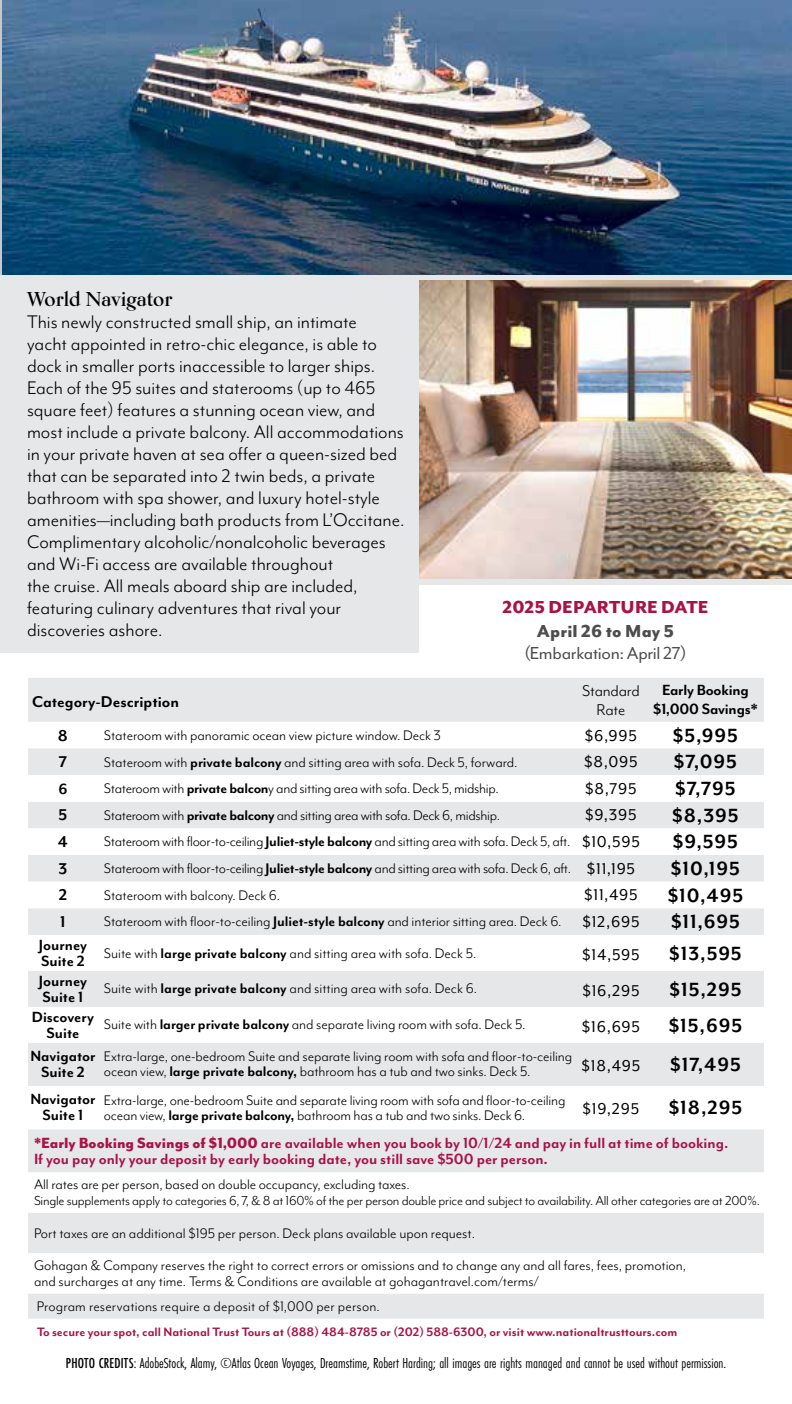
<style>
.page{position:relative;width:792px;height:1404px;background:#fff}
.page>*{position:absolute;margin:0;border:0;box-sizing:border-box;transform-origin:0 0}
.t1{font:700 22px "Mr Eaves Mod OT";letter-spacing:.04em;color:#000}
.t2{font:21px/22px "Mr Eaves Mod OT";color:#000}
.t3{font:20px "Mr Eaves Mod OT";letter-spacing:-.015em;color:#4d4d4f}
.t4{font:800 20px "Mr Eaves Mod OT";letter-spacing:.005em;color:#a81246}
.t5{font:700 20px "Kumlien Pro";letter-spacing:-.005em;color:#000}
.t6{font:800 20px "Mr Eaves Mod OT";letter-spacing:.005em;color:#4d4d4f}
.t7{font:18px "Mr Eaves Mod OT";letter-spacing:.04em;color:#000}
.t8{font:700 18px "Mr Eaves Mod OT";color:#000}
.t9{font:18px/19px "Mr Eaves Mod OT";letter-spacing:-.01em;color:#000;text-align:center}
.t10{font:700 17px/16px "Mr Eaves Mod OT";color:#a81246}
.t11{font:700 17px/16px "Mr Eaves Mod OT";color:#000;text-align:center}
.t12{font:16px/15px "Mr Eaves Mod OT";letter-spacing:-.005em;color:#000}
.t13{font:15px "Futura PT Cond";color:#000}
.t14{font:15px "Mr Eaves Mod OT";letter-spacing:-.015em;color:#000}
.t15{font:700 14px "Mr Eaves Mod OT";color:#a81246}
.s1{font-weight:700}
.s2{font-size:18px}
.s3{font-weight:800}
.s4{font-weight:500}
</style>
<div class="page">
<div style="left:0;top:255px;width:792px;height:398px;background:#e6e7e8"></div>
<img style="left:419px;top:280px;width:373px;height:299px">
<img style="left:2px;top:0;width:790px;height:274px">
<div style="left:419px;top:585px;width:373px;height:84px;background:#fff"></div>
<svg style="left:28px;top:678px;width:736px;height:641px;fill:#e6e7e8"></svg>
<svg style="left:28px;top:775px;width:736px;height:518px"></svg>
<svg style="left:28px;top:828px;width:736px;height:27px"></svg>
<p class="t5" style="left:27px;top:287px;width:147px">World Navigator</p>
<p class="t2" style="left:27px;top:311px;width:379px">This newly constructed small ship, an intimate<br>yacht appointed in retro‑chic elegance, is able to dock in smaller ports inaccessible to larger ships.<br>Each of the 95 suites and staterooms (up to 465 square feet) features a stunning ocean view, and most include a private balcony. All accommodations in your private haven at sea offer a queen-sized bed that can be separated into 2 twin beds, a private bathroom with spa shower, and luxury hotel‑style amenities—including bath products from L’Occitane.<br>Complimentary alcoholic/nonalcoholic beverages and Wi-Fi access are available throughout<br>the cruise. All meals aboard ship are included, featuring culinary adventures that rival your discoveries ashore.</p>
<p class="t4" style="left:503px;top:596px;width:208px">2025 DEPARTURE DATE</p>
<p class="t6" style="left:537px;top:620px;width:139px">April 26 to May 5</p>
<p class="t3" style="left:524px;top:642px;width:164px">(Embarkation: April 27)</p>
<p class="t8" style="left:32px;top:692px;width:149px">Category-Description</p>
<p class="t9" style="left:582px;top:681px;width:59px">Standard<br>Rate</p>
<p class="t11" style="left:653px;top:681px;width:106px;line-height:19px">Early Booking $1,000 Savings*</p>
<p class="t8" style="left:58px;top:725px;width:11px">8</p>
<p class="t12" style="left:104px;top:728px;width:339px">Stateroom with panoramic ocean view picture window. Deck 3</p>
<p class="t7" style="left:585px;top:725px;width:54px">$6,995</p>
<h1 class="t1" style="left:673px;top:723px;width:67px">$5,995</h1>
<p class="t8" style="left:59px;top:752px;width:10px">7</p>
<p class="t12" style="left:104px;top:754px;width:415px">Stateroom with <span class="s1">private balcony</span> and sitting area with sofa. Deck 5, forward.</p>
<p class="t7" style="left:584px;top:752px;width:55px">$8,095</p>
<h1 class="t1" style="left:674px;top:749px;width:65px">$7,095</h1>
<p class="t11" style="left:58px;top:780px;width:11px">6</p>
<p class="t12" style="left:104px;top:781px;width:397px">Stateroom with <span class="s1">private balcon</span>y and sitting area with sofa. Deck 5, midship.</p>
<p class="t7" style="left:585px;top:779px;width:53px">$8,795</p>
<h1 class="t1" style="left:675px;top:776px;width:62px">$7,795</h1>
<p class="t8" style="left:59px;top:805px;width:10px">5</p>
<p class="t12" style="left:104px;top:807px;width:398px">Stateroom with <span class="s1">private balcony</span> and sitting area with sofa. Deck 6, midship.</p>
<p class="t7" style="left:585px;top:805px;width:53px">$9,395</p>
<h1 class="t1" style="left:672px;top:803px;width:68px">$8,395</h1>
<p class="t8" style="left:58px;top:832px;width:12px">4</p>
<p class="t12" style="left:104px;top:834px;width:537px">Stateroom with floor-to-ceiling <span class="s1">Juliet-style balcony</span> and sitting area with sofa. Deck 5, aft. <span class="s2">$10,595</span></p>
<h1 class="t1" style="left:673px;top:829px;width:67px">$9,595</h1>
<p class="t8" style="left:59px;top:858px;width:10px">3</p>
<p class="t12" style="left:104px;top:861px;width:533px">Stateroom with floor-to-ceiling <span class="s1">Juliet-style balcony</span> and sitting area with sofa. Deck 6, aft. <span class="s2">$11,195</span></p>
<h1 class="t1" style="left:671px;top:856px;width:71px">$10,195</h1>
<p class="t8" style="left:59px;top:885px;width:10px">2</p>
<p class="t12" style="left:104px;top:887px;width:178px">Stateroom with balcony. Deck 6.</p>
<p class="t7" style="left:584px;top:885px;width:55px">$11,495</p>
<h1 class="t1" style="left:668px;top:883px;width:77px">$10,495</h1>
<p class="t8" style="left:60px;top:911px;width:7px">1</p>
<p class="t12" style="left:104px;top:914px;width:537px">Stateroom with floor-to-ceiling <span class="s1">Juliet-style balcony</span> and interior sitting area. Deck 6. <span class="s2">$12,695</span></p>
<h1 class="t1" style="left:671px;top:909px;width:70px">$11,695</h1>
<p class="t11" style="left:39px;top:937px;width:50px;text-align:left">Journey<br>Suite 2</p>
<p class="t12" style="left:104px;top:945px;width:374px">Suite with <span class="s1">large private balcony</span> and sitting area with sofa. Deck 5.</p>
<p class="t7" style="left:582px;top:944px;width:59px">$14,595</p>
<h1 class="t1" style="left:669px;top:941px;width:74px">$13,595</h1>
<p class="t11" style="left:39px;top:973px;width:50px;text-align:left">Journey<br>Suite 1</p>
<p class="t12" style="left:104px;top:981px;width:375px">Suite with <span class="s1">large private balcony</span> and sitting area with sofa. Deck 6.</p>
<p class="t7" style="left:582px;top:980px;width:59px">$16,295</p>
<h1 class="t1" style="left:669px;top:977px;width:74px">$15,295</h1>
<p class="t11" style="left:32px;top:1009px;width:64px">Discovery<br>Suite</p>
<p class="t12" style="left:104px;top:1017px;width:423px">Suite with <span class="s1">larger private balcony</span> and separate living room with sofa. Deck 5.</p>
<p class="t7" style="left:582px;top:1016px;width:60px">$16,695</p>
<h1 class="t1" style="left:669px;top:1013px;width:75px">$15,695</h1>
<p class="t11" style="left:30px;top:1048px;width:67px">Navigator<br>Suite 2</p>
<p class="t12" style="left:104px;top:1049px;width:470px">Extra-large, one-bedroom Suite and separate living room with sofa and floor-to-ceiling ocean view, <span class="s1">large private balcony,</span> bathroom has a tub and two sinks. Deck 5.</p>
<p class="t7" style="left:582px;top:1056px;width:60px">$18,495</p>
<h1 class="t1" style="left:670px;top:1052px;width:72px">$17,495</h1>
<p class="t11" style="left:30px;top:1091px;width:67px">Navigator<br>Suite 1</p>
<p class="t12" style="left:104px;top:1092px;width:463px">Extra-large, one-bedroom Suite and separate living room with sofa and floor-to-ceiling ocean view, <span class="s1">large private balcony,</span> bathroom has a tub and two sinks. Deck 6.</p>
<p class="t7" style="left:583px;top:1099px;width:58px">$19,295</p>
<h1 class="t1" style="left:669px;top:1095px;width:75px">$18,295</h1>
<p class="t10" style="left:34px;top:1135px;width:696px"><span class="s3">*Early Booking Savings of $1,000</span> are available when you book by 10/1/24 and pay in full at time of booking.<br>If you pay only your deposit by early booking date, you still save $500 per person.</p>
<p class="t12" style="left:34px;top:1177px;width:377px">All rates are per person, based on double occupancy, excluding taxes.</p>
<p class="t14" style="left:34px;top:1193px;width:727px">Single supplements apply to categories 6, 7, &amp; 8 at 160% of the per person double price and subject to availability. All other categories are at 200%.</p>
<p class="t12" style="left:34px;top:1217px;width:654px;line-height:32.4px">Port taxes are an additional $195 per person. Deck plans available upon request.<br>Gohagan &amp; Company reserves the right to correct errors or omissions and to change any and all fares, fees, promotion,</p>
<p class="t12" style="left:34px;top:1269px;width:506px;line-height:24.8px">and surcharges at any time. Terms &amp; Conditions are available at gohagantravel.com/terms/<br>Program reservations require a deposit of $1,000 per person.</p>
<p class="t15" style="left:37px;top:1324px;width:642px">To secure your spot, call National Trust Tours at (888) 484-8785 or (202) 588-6300, or visit www.nationaltrusttours.com</p>
<p class="t13" style="left:66px;top:1354px;width:662px"><span class="s4">PHOTO CREDITS</span>: AdobeStock, Alamy, ©Atlas Ocean Voyages, Dreamstime, Robert Harding; all images are rights managed and cannot be used without permission.</p>
</div>
